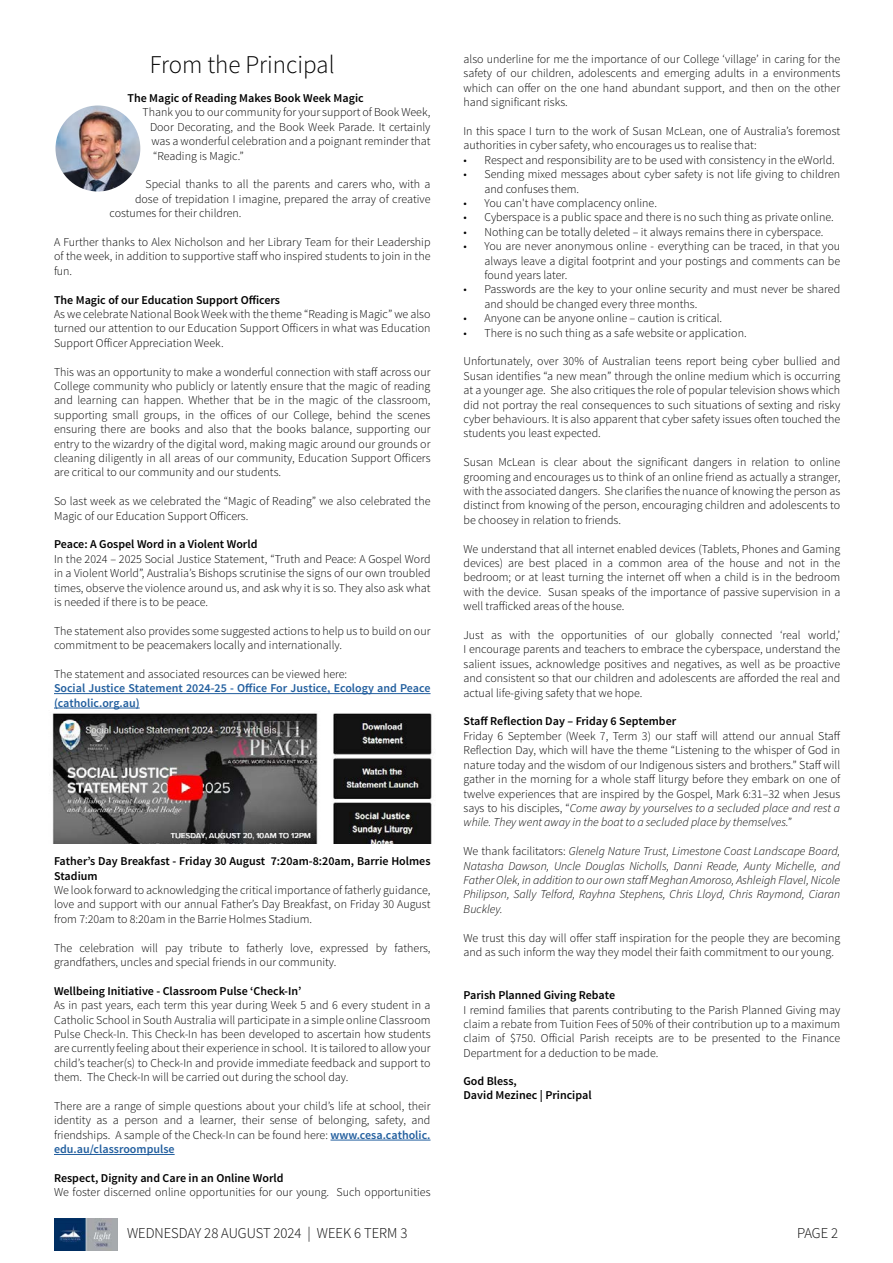
<style>
.page{position:relative;width:893px;height:1263px;background:#fff}
.page>*{position:absolute;margin:0;border:0;box-sizing:border-box;transform-origin:0 0}
.t1{font:300 25.5px "Source Sans Pro";color:#000}
.t2{font:300 15px "Source Sans Pro";color:#060606}
.t3{font:300 12px/14.4px "Source Sans Pro";color:#000;text-align:justify}
.t4{font:600 12px/14.4px "Source Sans Pro";color:#000}
.t5{font:italic 300 12px/14.4px "Source Sans Pro";color:#000;text-align:justify}
.t6{font:600 12px/14.4px "Source Sans Pro";color:#215e9e}
.s1{font-weight:600;color:#215e9e}
.s2{font-style:italic}
.s3{font-style:normal}
</style>
<div class="page">
<img style="left:54px;top:1218px;width:64px;height:32px">
<hr style="left:54px;top:693px;width:376px;height:1px;background:#215e9e">
<hr style="left:54px;top:708px;width:86px;height:1px;background:#215e9e">
<hr style="left:330px;top:1140px;width:100px;height:1px;background:#215e9e">
<hr style="left:54px;top:1154px;width:121px;height:1px;background:#215e9e">
<img style="left:56px;top:105px;width:84px;height:86px">
<img style="left:52px;top:713px;width:380px;height:131px">
<h1 class="t1" style="left:150px;top:49px;width:186px">From the Principal</h1>
<p class="t4" style="left:128px;top:91px;width:238px">The Magic of Reading Makes Book Week Magic</p>
<p class="t3" style="left:150px;top:105px;width:282px;text-indent:-8px">Thank you to our community for your support of Book Week, Door Decorating, and the Book Week Parade. It certainly was a wonderful celebration and a poignant reminder that “Reading is Magic.”</p>
<p class="t3" style="left:146px;top:177px;width:286px">Special thanks to all the parents and carers who, with a</p>
<p class="t3" style="left:135px;top:192px;width:297px">dose of trepidation I imagine, prepared the array of creative</p>
<p class="t3" style="left:110px;top:206px;width:134px">costumes for their children.</p>
<p class="t3" style="left:54px;top:235px;width:378px">A Further thanks to Alex Nicholson and her Library Team for their Leadership of the week, in addition to supportive staff who inspired students to join in the fun.</p>
<p class="t4" style="left:54px;top:293px;width:228px">The Magic of our Education Support Officers</p>
<p class="t3" style="left:54px;top:307px;width:378px">As we celebrate National Book Week with the theme “Reading is Magic” we also turned our attention to our Education Support Officers in what was Education Support Officer Appreciation Week.</p>
<p class="t3" style="left:54px;top:364px;width:378px">This was an opportunity to make a wonderful connection with staff across our College community who publicly or latently ensure that the magic of reading and learning can happen. Whether that be in the magic of the classroom, supporting small groups, in the offices of our College, behind the scenes ensuring there are books and also that the books balance, supporting our entry to the wizardry of the digital word, making magic around our grounds or cleaning diligently in all areas of our community, Education Support Officers are critical to our community and our students.</p>
<p class="t3" style="left:54px;top:494px;width:378px">So last week as we celebrated the “Magic of Reading” we also celebrated the<br>Magic of our Education Support Officers.</p>
<p class="t4" style="left:54px;top:537px;width:205px">Peace: A Gospel Word in a Violent World</p>
<p class="t3" style="left:54px;top:552px;width:378px">In the 2024 – 2025 Social Justice Statement, “Truth and Peace: A Gospel Word in a Violent World”, Australia’s Bishops scrutinise the signs of our own troubled times, observe the violence around us, and ask why it is so. They also ask what is needed if there is to be peace.</p>
<p class="t3" style="left:54px;top:624px;width:378px">The statement also provides some suggested actions to help us to build on our commitment to be peacemakers locally and internationally.</p>
<p class="t3" style="left:54px;top:667px;width:295px">The statement and associated resources can be viewed here:</p>
<p class="t6" style="left:54px;top:681px;width:378px">Social Justice Statement 2024-25 - Office For Justice, Ecology and Peace (catholic.org.au)</p>
<p class="t4" style="left:54px;top:854px;width:378px">Father’s Day Breakfast - Friday 30 August 7:20am-8:20am, Barrie Holmes<br>Stadium</p>
<p class="t3" style="left:54px;top:883px;width:378px">We look forward to acknowledging the critical importance of fatherly guidance, love and support with our annual Father’s Day Breakfast, on Friday 30 August from 7:20am to 8:20am in the Barrie Holmes Stadium.</p>
<p class="t3" style="left:54px;top:940px;width:378px">The celebration will pay tribute to fatherly love, expressed by fathers, grandfathers, uncles and special friends in our community.</p>
<p class="t4" style="left:54px;top:984px;width:249px">Wellbeing Initiative - Classroom Pulse ‘Check-In’</p>
<p class="t3" style="left:54px;top:998px;width:378px">As in past years, each term this year during Week 5 and 6 every student in a Catholic School in South Australia will participate in a simple online Classroom Pulse Check-In. This Check-In has been developed to ascertain how students are currently feeling about their experience in school. It is tailored to allow your child’s teacher(s) to Check-In and provide immediate feedback and support to them. The Check-In will be carried out during the school day.</p>
<p class="t3" style="left:54px;top:1099px;width:378px">There are a range of simple questions about your child’s life at school, their identity as a person and a learner, their sense of belonging, safety, and friendships. A sample of the Check-In can be found here: <span class="s1">www.cesa.catholic. edu.au/classroompulse</span></p>
<p class="t4" style="left:54px;top:1171px;width:231px">Respect, Dignity and Care in an Online World</p>
<p class="t3" style="left:54px;top:1185px;width:378px">We foster discerned online opportunities for our young. Such opportunities</p>
<p class="t3" style="left:463px;top:52px;width:378px">also underline for me the importance of our College ‘village’ in caring for the safety of our children, adolescents and emerging adults in a environments which can offer on the one hand abundant support, and then on the other hand significant risks.</p>
<p class="t3" style="left:463px;top:124px;width:378px">In this space I turn to the work of Susan McLean, one of Australia’s foremost authorities in cyber safety, who encourages us to realise that:</p>
<p class="t3" style="left:463px;top:153px;width:373px">• Respect and responsibility are to be used with consistency in the eWorld.</p>
<p class="t3" style="left:484px;top:167px;width:357px;text-indent:-21px">• Sending mixed messages about cyber safety is not life giving to children and confuses them.</p>
<p class="t3" style="left:463px;top:196px;width:195px">• You can't have complacency online.</p>
<p class="t3" style="left:463px;top:210px;width:372px">• Cyberspace is a public space and there is no such thing as private online.</p>
<p class="t3" style="left:463px;top:225px;width:361px">• Nothing can be totally deleted – it always remains there in cyberspace.</p>
<p class="t3" style="left:484px;top:239px;width:357px;text-indent:-21px">• You are never anonymous online - everything can be traced, in that you always leave a digital footprint and your postings and comments can be found years later.</p>
<p class="t3" style="left:484px;top:282px;width:357px;text-indent:-21px">• Passwords are the key to your online security and must never be shared and should be changed every three months.</p>
<p class="t3" style="left:463px;top:311px;width:260px">• Anyone can be anyone online – caution is critical.</p>
<p class="t3" style="left:463px;top:325px;width:285px">• There is no such thing as a safe website or application.</p>
<p class="t3" style="left:463px;top:354px;width:378px">Unfortunately, over 30% of Australian teens report being cyber bullied and Susan identifies “a new mean” through the online medium which is occurring at a younger age. She also critiques the role of popular television shows which did not portray the real consequences to such situations of sexting and risky cyber behaviours. It is also apparent that cyber safety issues often touched the students you least expected.</p>
<p class="t3" style="left:463px;top:455px;width:378px">Susan McLean is clear about the significant dangers in relation to online grooming and encourages us to think of an online friend as actually a stranger, with the associated dangers. She clarifies the nuance of knowing the person as distinct from knowing of the person, encouraging children and adolescents to be choosey in relation to friends.</p>
<p class="t3" style="left:463px;top:541px;width:378px">We understand that all internet enabled devices (Tablets, Phones and Gaming devices) are best placed in a common area of the house and not in the bedroom; or at least turning the internet off when a child is in the bedroom with the device. Susan speaks of the importance of passive supervision in a well trafficked areas of the house.</p>
<p class="t3" style="left:463px;top:628px;width:378px">Just as with the opportunities of our globally connected ‘real world,’ I encourage parents and teachers to embrace the cyberspace, understand the salient issues, acknowledge positives and negatives, as well as be proactive and consistent so that our children and adolescents are afforded the real and actual life-giving safety that we hope.</p>
<p class="t4" style="left:463px;top:715px;width:214px">Staff Reflection Day – Friday 6 September</p>
<p class="t3" style="left:463px;top:729px;width:379px">Friday 6 September (Week 7, Term 3) our staff will attend our annual Staff Reflection Day, which will have the theme “Listening to the whisper of God in nature today and the wisdom of our Indigenous sisters and brothers.” Staff will gather in the morning for a whole staff liturgy before they embark on one of twelve experiences that are inspired by the Gospel, Mark 6:31–32 when Jesus says to his disciples, “<span class="s2">Come away by yourselves to a secluded place and rest a while. They went away in the boat to a secluded place by themselves.”</span></p>
<p class="t5" style="left:463px;top:844px;width:378px"><span class="s3">We thank facilitators:</span> Glenelg Nature Trust, Limestone Coast Landscape Board, Natasha Dawson, Uncle Douglas Nicholls, Danni Reade, Aunty Michelle, and Father Olek, in addition to our own staff Meghan Amoroso, Ashleigh Flavel, Nicole Philipson, Sally Telford, Rayhna Stephens, Chris Lloyd, Chris Raymond, Ciaran Buckley.</p>
<p class="t3" style="left:463px;top:930px;width:378px">We trust this day will offer staff inspiration for the people they are becoming and as such inform the way they model their faith commitment to our young.</p>
<p class="t4" style="left:463px;top:988px;width:153px">Parish Planned Giving Rebate</p>
<p class="t3" style="left:463px;top:1002px;width:378px">I remind families that parents contributing to the Parish Planned Giving may claim a rebate from Tuition Fees of 50% of their contribution up to a maximum claim of $750. Official Parish receipts are to be presented to the Finance Department for a deduction to be made.</p>
<p class="t4" style="left:463px;top:1074px;width:130px;line-height:14px">God Bless,<br>David Mezinec | Principal</p>
<p class="t2" style="left:127px;top:1223px;width:282px">WEDNESDAY 28 AUGUST 2024 | WEEK 6 TERM 3</p>
<p class="t2" style="left:797px;top:1224px;width:43px">PAGE 2</p>
</div>
